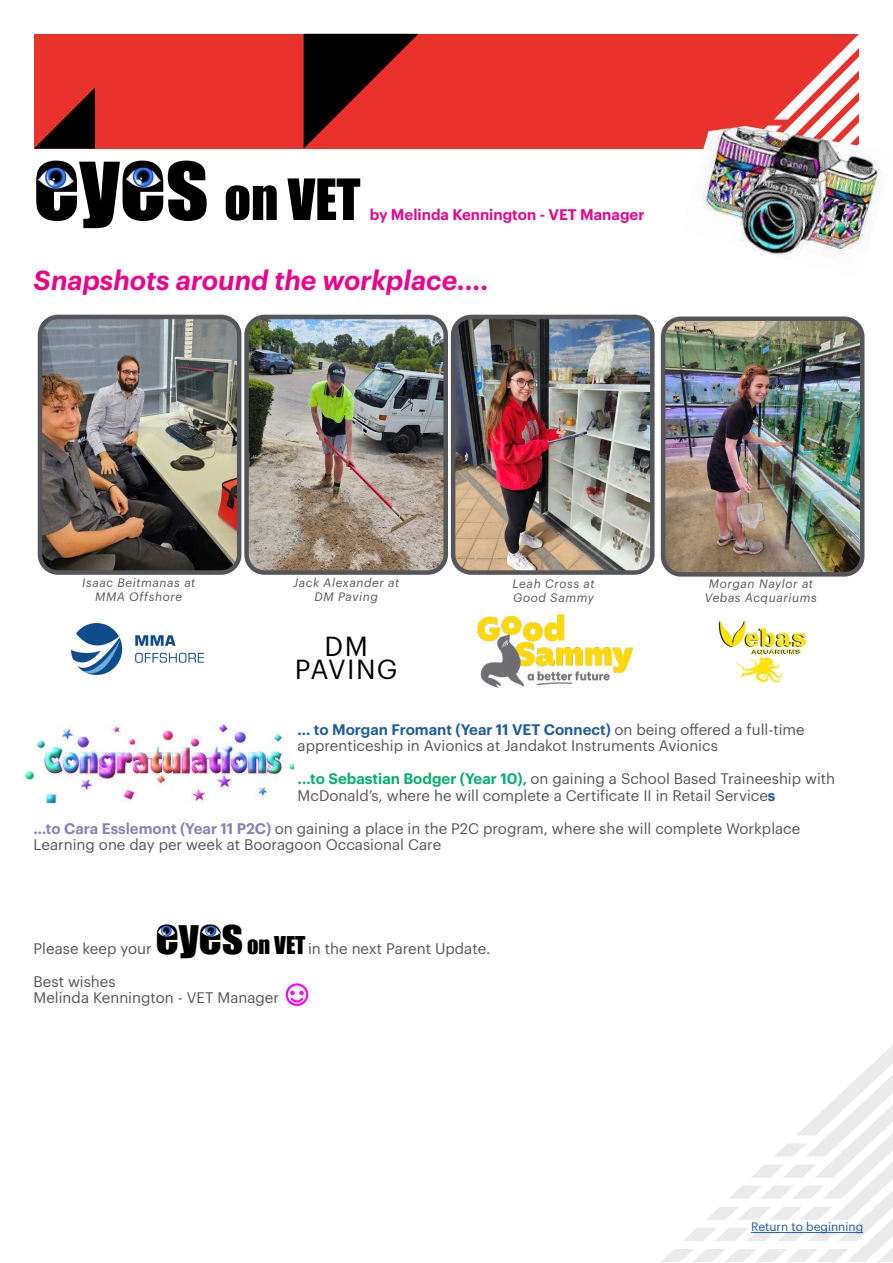
<style>
.page{position:relative;width:893px;height:1263px;background:#fff}
.page>*{position:absolute;margin:0;border:0;box-sizing:border-box;transform-origin:0 0}
.t1{font:52.5px "Impact";color:#000}
.t2{font:italic 600 27px "Graphik";color:#ec008c}
.t3{font:27px/22.5px "Graphik";letter-spacing:.05em;color:#000;text-align:center}
.t4{font:15px/16.5px "Graphik";color:#55565a}
.t5{font:600 15px "Graphik";color:#ec008c}
.t6{font:italic 12px/13.5px "Graphik";letter-spacing:.05em;color:#55565a;text-align:center}
.t7{font:12px "Graphik";color:#215e9e}
.s1{font-size:90px}
.s2{font-weight:600;color:#215e9e}
.s3{font-weight:600;color:#00b26b}
.s4{font-weight:600;color:#8781bd}
.s5{font-family:"Impact";font-size:45px;color:#000}
.s6{font-family:"Impact";font-size:22.5px;color:#000}
</style>
<div class="page">
<div style="left:34px;top:34px;width:825px;height:115px;background:#e9322b"></div>
<svg style="left:767px;top:34px;width:92px;height:92px"></svg>
<svg style="left:661px;top:1045px;width:232px;height:217px"></svg>
<img style="left:24px;top:724px;width:269px;height:80px">
<svg style="left:286px;top:983px;width:22px;height:23px"></svg>
<img style="left:157px;top:926px;width:19px;height:11px">
<img style="left:201px;top:926px;width:19px;height:11px">
<img style="left:43px;top:320px;width:193px;height:250px">
<div style="left:38px;top:315px;width:203px;height:260px;border:4px solid #55565a;border-radius:18px"></div>
<img style="left:249px;top:320px;width:194px;height:250px">
<div style="left:244px;top:315px;width:204px;height:260px;border:4px solid #55565a;border-radius:18px"></div>
<img style="left:456px;top:320px;width:194px;height:250px">
<div style="left:451px;top:315px;width:204px;height:260px;border:4px solid #55565a;border-radius:18px"></div>
<img style="left:666px;top:321px;width:193px;height:251px">
<div style="left:661px;top:316px;width:203px;height:261px;border:4px solid #55565a;border-radius:18px"></div>
<img style="left:72px;top:624px;width:131px;height:50px">
<img style="left:701px;top:126px;width:186px;height:132px">
<img style="left:718px;top:620px;width:89px;height:63px">
<img style="left:38px;top:167px;width:36px;height:21px">
<img style="left:125px;top:166px;width:37px;height:22px">
<hr style="left:751px;top:1232px;width:112px;height:1px;background:#215e9e">
<img style="left:478px;top:615px;width:155px;height:72px">
<h1 class="t1" style="left:34px;top:159px;width:328px"><span class="s1">eyes</span> on VET</h1>
<p class="t5" style="left:370px;top:203px;width:276px">by Melinda Kennington - VET Manager</p>
<h2 class="t2" style="left:34px;top:260px;width:457px">Snapshots around the workplace....</h2>
<p class="t6" style="left:293px;top:575px;width:108px">Jack Alexander at<br>DM Paving</p>
<p class="t6" style="left:705px;top:576px;width:114px">Morgan Naylor at<br>Vebas Acquariums</p>
<p class="t6" style="left:82px;top:575px;width:115px">Isaac Beitmanas at<br>MMA Offshore</p>
<p class="t6" style="left:512px;top:576px;width:84px;text-align:left">Leah Cross at<br>Good Sammy</p>
<h2 class="t3" style="left:295px;top:633px;width:104px">DM<br>PAVING</h2>
<p class="t4" style="left:298px;top:719px;width:508px"><span class="s2">… to Morgan Fromant (Year 11 VET Connect)</span> on being offered a full-time apprenticeship in Avionics at Jandakot Instruments Avionics</p>
<p class="t4" style="left:298px;top:769px;width:539px"><span class="s3">...to Sebastian Bodger (Year 10),</span> on gaining a School Based Traineeship with<br>McDonald’s, where he will complete a Certificate II in Retail Service<span class="s2">s</span></p>
<p class="t4" style="left:34px;top:818px;width:768px"><span class="s4">…to Cara Esslemont (Year 11 P2C)</span> on gaining a place in the P2C program, where she will complete Workplace<br>Learning one day per week at Booragoon Occasional Care</p>
<p class="t4" style="left:34px;top:938px;width:458px">Please keep your <span class="s5">eyes</span> <span class="s6">on VET</span> in the next Parent Update.</p>
<p class="t4" style="left:34px;top:971px;width:247px">Best wishes<br>Melinda Kennington - VET Manager</p>
<p class="t7" style="left:751px;top:1218px;width:114px">Return to beginning</p>
</div>
